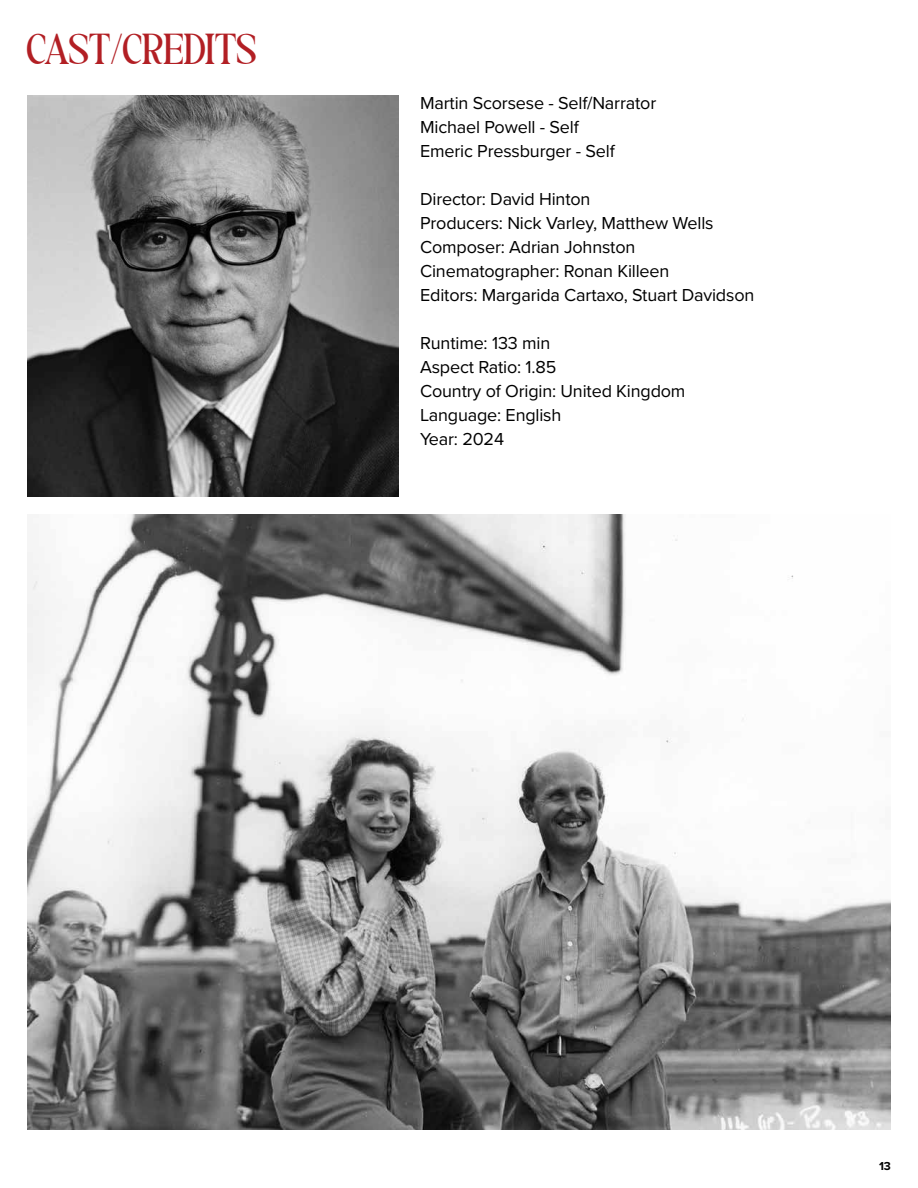
<style>
.page{position:relative;width:918px;height:1188px;background:#fff}
.page>*{position:absolute;margin:0;border:0;box-sizing:border-box;transform-origin:0 0}
.t1{font:39px "Dancing In The Rain";color:#b21f24}
.t2{font:18px/24px "Proxima Nova";letter-spacing:-.01em;color:#000}
.t3{font:700 12px "Proxima Nova";color:#000}
</style>
<div class="page">
<img style="left:27px;top:514px;width:864px;height:616px">
<img style="left:27px;top:95px;width:372px;height:402px">
<h1 class="t1" style="left:27px;top:27px;width:231px">CAST/CREDITS</h1>
<p class="t2" style="left:420px;top:90px;width:238px">Martin Scorsese - Self/Narrator<br>Michael Powell - Self<br>Emeric Pressburger - Self</p>
<p class="t2" style="left:420px;top:186px;width:336px">Director: David Hinton<br>Producers: Nick Varley, Matthew Wells Composer: Adrian Johnston Cinematographer: Ronan Killeen<br>Editors: Margarida Cartaxo, Stuart Davidson</p>
<p class="t2" style="left:420px;top:330px;width:267px">Runtime: 133 min<br>Aspect Ratio: 1.85<br>Country of Origin: United Kingdom<br>Language: English<br>Year: 2024</p>
<p class="t3" style="left:879px;top:1159px;width:13px">13</p>
</div>
